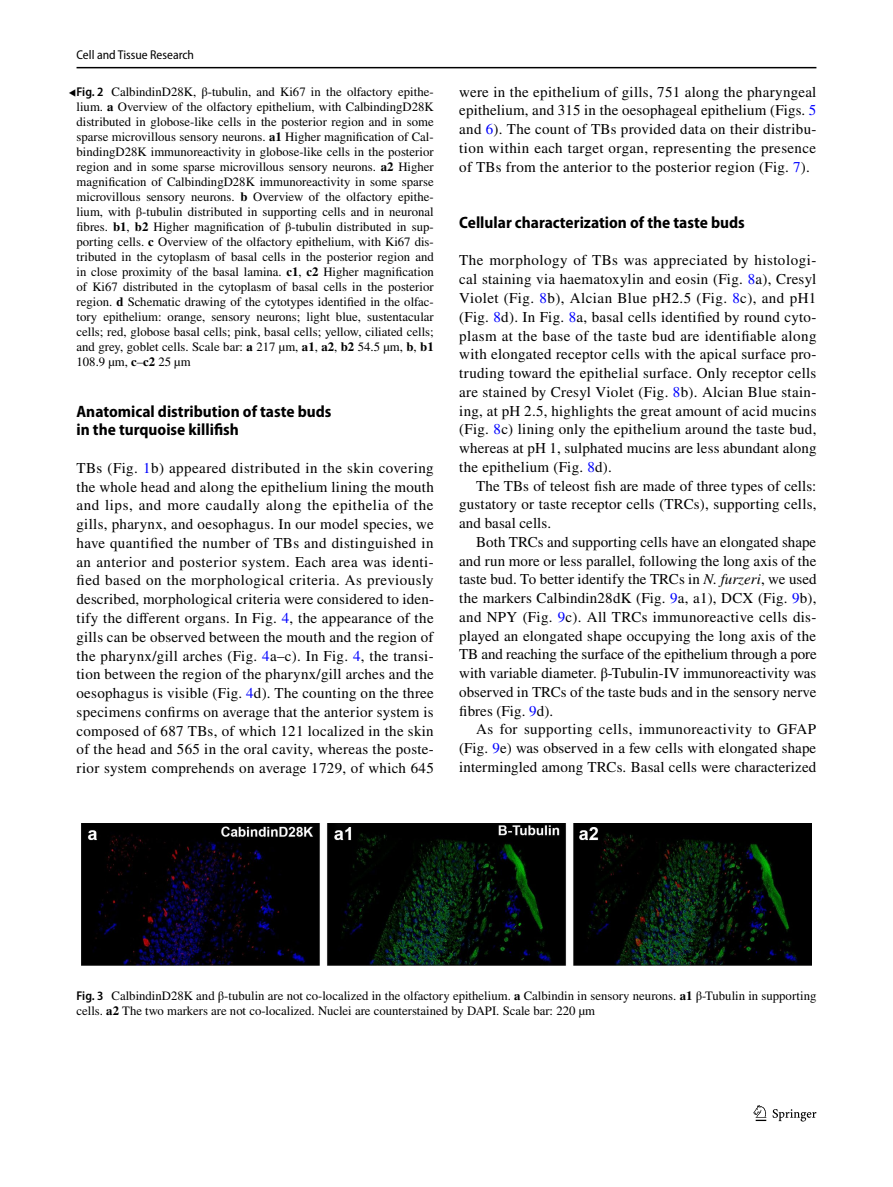
<style>
.page{position:relative;width:893px;height:1187px;background:#fff}
.page>*{position:absolute;margin:0;border:0;box-sizing:border-box;transform-origin:0 0}
.t1{font:700 semi-condensed 16.5px/18.8px "Myriad Pro";color:#000}
.t2{font:15px/18.8px "STIX";letter-spacing:.01em;color:#000;text-align:justify}
.t3{font:12.75px/15px "STIX";color:#000;text-align:justify}
.t4{font:semi-condensed 12.75px "Myriad Pro";color:#000}
.s1{font-family:"STIX Math";font-size:12px}
.s2{font-family:"Myriad Pro";font-weight:600;font-stretch:semi-condensed}
.s3{font-weight:700}
.s4{color:#00f}
.s5{font-style:italic}
</style>
<div class="page">
<hr style="left:77px;top:67px;width:739px;height:1px;background:#000">
<svg style="left:753px;top:1105px;width:13px;height:15px"></svg>
<svg style="left:773px;top:1109px;width:43px;height:12px"></svg>
<img style="left:81px;top:823px;width:731px;height:142px">
<p class="t4" style="left:77px;top:48px;width:119px">Cell and Tissue Research</p>
<p class="t3" style="left:77px;top:85px;width:359px;text-indent:-8px"><span class="s1">◂</span><span class="s2">Fig. 2</span> CalbindinD28K, β-tubulin, and Ki67 in the olfactory epithe&shy;lium. <span class="s3">a</span> Overview of the olfactory epithelium, with CalbindingD28K distributed in globose-like cells in the posterior region and in some sparse microvillous sensory neurons. <span class="s3">a1</span> Higher magnification of Cal&shy;bindingD28K immunoreactivity in globose-like cells in the posterior region and in some sparse microvillous sensory neurons. <span class="s3">a2</span> Higher magnification of CalbindingD28K immunoreactivity in some sparse microvillous sensory neurons. <span class="s3">b</span> Overview of the olfactory epithe&shy;lium, with β-tubulin distributed in supporting cells and in neuronal fibres. <span class="s3">b1</span>, <span class="s3">b2</span> Higher magnification of β-tubulin distributed in sup&shy;porting cells. <span class="s3">c</span> Overview of the olfactory epithelium, with Ki67 dis&shy;tributed in the cytoplasm of basal cells in the posterior region and in close proximity of the basal lamina. <span class="s3">c1</span>, <span class="s3">c2</span> Higher magnification of Ki67 distributed in the cytoplasm of basal cells in the posterior region. <span class="s3">d</span> Schematic drawing of the cytotypes identified in the olfac&shy;tory epithelium: orange, sensory neurons; light blue, sustentacular cells; red, globose basal cells; pink, basal cells; yellow, ciliated cells; and grey, goblet cells. Scale bar: <span class="s3">a</span> 217 µm, <span class="s3">a1</span>, <span class="s3">a2</span>, <span class="s3">b2</span> 54.5 µm, <span class="s3">b</span>, <span class="s3">b1<br></span>108.9 µm, <span class="s3">c</span>–<span class="s3">c2</span> 25 µm</p>
<p class="t1" style="left:77px;top:402px;width:256px">Anatomical distribution of taste buds in the turquoise killifish</p>
<p class="t2" style="left:77px;top:459px;width:359px">TBs (Fig. <span class="s4">1</span>b) appeared distributed in the skin covering the whole head and along the epithelium lining the mouth and lips, and more caudally along the epithelia of the gills, pharynx, and oesophagus. In our model species, we have quantified the number of TBs and distinguished in an anterior and posterior system. Each area was identi&shy;fied based on the morphological criteria. As previously described, morphological criteria were considered to iden&shy;tify the different organs. In Fig. <span class="s4">4</span>, the appearance of the gills can be observed between the mouth and the region of the pharynx/gill arches (Fig. <span class="s4">4</span>a–c). In Fig. <span class="s4">4</span>, the transi&shy;tion between the region of the pharynx/gill arches and the oesophagus is visible (Fig. <span class="s4">4</span>d). The counting on the three specimens confirms on average that the anterior system is composed of 687 TBs, of which 121 localized in the skin of the head and 565 in the oral cavity, whereas the poste&shy;rior system comprehends on average 1729, of which 645</p>
<p class="t2" style="left:459px;top:83px;width:359px">were in the epithelium of gills, 751 along the pharyngeal epithelium, and 315 in the oesophageal epithelium (Figs. <span class="s4">5 </span>and <span class="s4">6</span>). The count of TBs provided data on their distribu&shy;tion within each target organ, representing the presence of TBs from the anterior to the posterior region (Fig. <span class="s4">7</span>).</p>
<p class="t1" style="left:459px;top:213px;width:287px">Cellular characterization of the taste buds</p>
<p class="t2" style="left:459px;top:252px;width:359px">The morphology of TBs was appreciated by histologi&shy;cal staining via haematoxylin and eosin (Fig. <span class="s4">8</span>a), Cresyl Violet (Fig. <span class="s4">8</span>b), Alcian Blue pH2.5 (Fig. <span class="s4">8</span>c), and pH1 (Fig. <span class="s4">8</span>d). In Fig. <span class="s4">8</span>a, basal cells identified by round cyto&shy;plasm at the base of the taste bud are identifiable along with elongated receptor cells with the apical surface pro&shy;truding toward the epithelial surface. Only receptor cells are stained by Cresyl Violet (Fig. <span class="s4">8</span>b). Alcian Blue stain&shy;ing, at pH 2.5, highlights the great amount of acid mucins (Fig. <span class="s4">8</span>c) lining only the epithelium around the taste bud, whereas at pH 1, sulphated mucins are less abundant along the epithelium (Fig. <span class="s4">8</span>d).</p>
<p class="t2" style="left:459px;top:477px;width:359px;text-indent:17px">The TBs of teleost fish are made of three types of cells: gustatory or taste receptor cells (TRCs), supporting cells, and basal cells.</p>
<p class="t2" style="left:459px;top:533px;width:359px;text-indent:17px">Both TRCs and supporting cells have an elongated shape and run more or less parallel, following the long axis of the taste bud. To better identify the TRCs in <span class="s5">N. furzeri</span>, we used the markers Calbindin28dK (Fig. <span class="s4">9</span>a, a1), DCX (Fig. <span class="s4">9</span>b), and NPY (Fig. <span class="s4">9</span>c). All TRCs immunoreactive cells dis&shy;played an elongated shape occupying the long axis of the TB and reaching the surface of the epithelium through a pore with variable diameter. β-Tubulin-IV immunoreactivity was observed in TRCs of the taste buds and in the sensory nerve fibres (Fig. <span class="s4">9</span>d).</p>
<p class="t2" style="left:459px;top:721px;width:359px;text-indent:17px">As for supporting cells, immunoreactivity to GFAP (Fig. <span class="s4">9</span>e) was observed in a few cells with elongated shape intermingled among TRCs. Basal cells were characterized</p>
<p class="t3" style="left:77px;top:989px;width:741px"><span class="s2">Fig. 3</span> CalbindinD28K and β-tubulin are not co-localized in the olfactory epithelium. <span class="s3">a</span> Calbindin in sensory neurons. <span class="s3">a1</span> β-Tubulin in supporting cells. <span class="s3">a2</span> The two markers are not co-localized. Nuclei are counterstained by DAPI. Scale bar: 220 µm</p>
</div>
